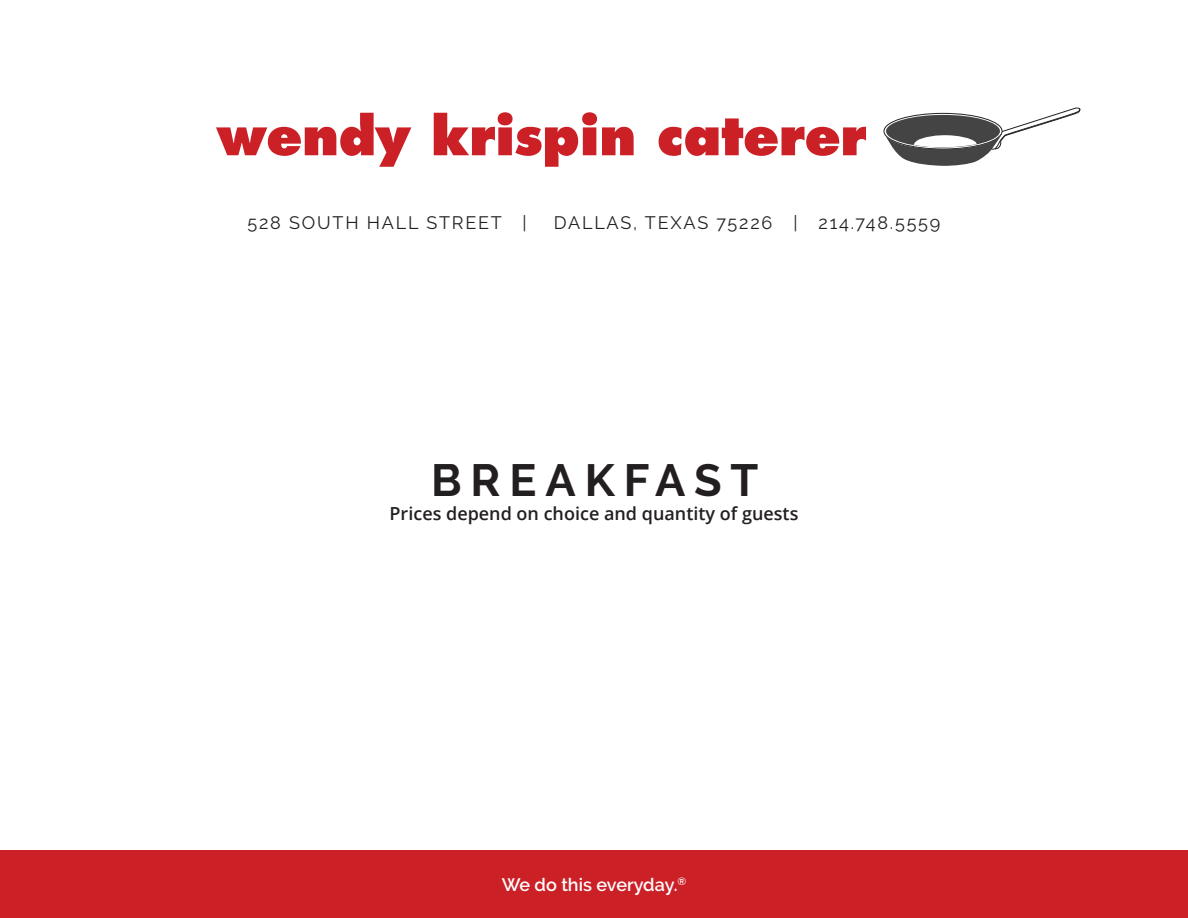
<style>
.page{position:relative;width:1188px;height:918px;background:#fff}
.page>*{position:absolute;margin:0;border:0;box-sizing:border-box;transform-origin:0 0}
.t1{font:700 45px "Raleway";letter-spacing:.2em;color:#231f20}
.t2{font:18px "Raleway";letter-spacing:.1em;color:#231f20}
.t3{font:600 18px "Open Sans";color:#231f20}
.t4{font:600 18px "Raleway";color:#fff}
</style>
<div class="page">
<div style="left:0;top:850px;width:1188px;height:68px;background:#cc2027"></div>
<svg style="left:216px;top:113px;width:195px;height:54px"></svg>
<svg style="left:434px;top:112px;width:200px;height:55px"></svg>
<svg style="left:659px;top:118px;width:207px;height:38px"></svg>
<svg style="left:886px;top:107px;width:194px;height:59px"></svg>
<p class="t2" style="left:248px;top:212px;width:280px">528 SOUTH HALL STREET |</p>
<p class="t2" style="left:554px;top:212px;width:388px">DALLAS, TEXAS 75226 | 214.748.5559</p>
<h1 class="t1" style="left:431px;top:454px;width:329px">BREAKFAST</h1>
<p class="t3" style="left:390px;top:501px;width:410px">Prices depend on choice and quantity of guests</p>
<p class="t4" style="left:502px;top:874px;width:186px">We do this everyday.<sup>®</sup></p>
</div>
